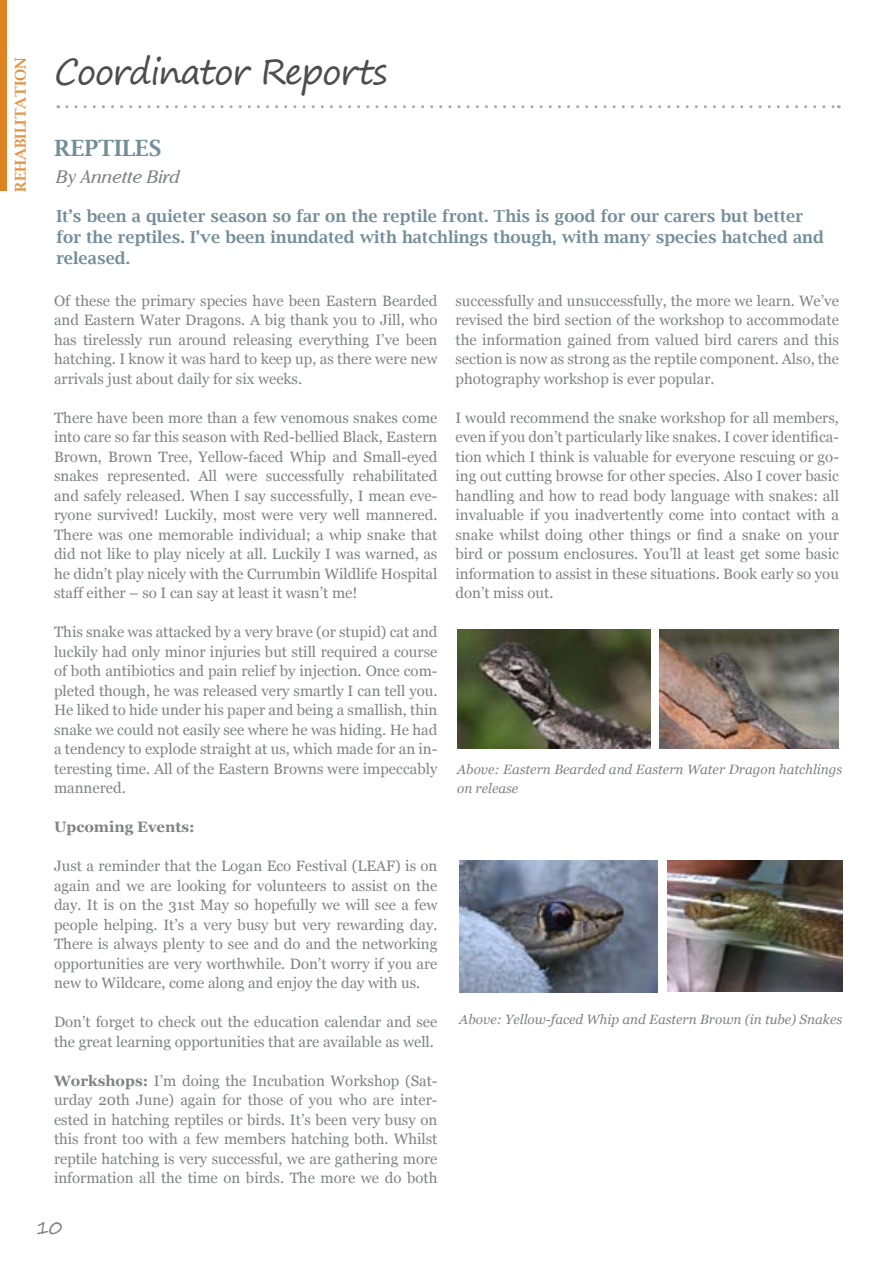
<style>
.page{position:relative;width:893px;height:1263px;background:#fff}
.page>*{position:absolute;margin:0;border:0;box-sizing:border-box;transform-origin:0 0}
.t1{font:34.5px "Segoe Print";letter-spacing:-.04em;color:#4d4d4f}
.t2{font:600 22.5px "Lucida Bright";color:#738e99}
.t3{font:italic 18px "Cheltenham IT Cby BT";color:#808285}
.t4{font:18px "Segoe Print";color:#808285}
.t5{font:600 16.5px/21px "Lucida Bright";color:#738e99}
.t6{font:15px/19.5px "Georgia";color:#808285;text-align:justify}
.t7{font:700 15px "Georgia";color:#808285}
.t8{font:600 15px "Lucida Bright";color:#e49543}
.t9{font:italic 13.5px/19.5px "Georgia";color:#808285}
.s1{font-weight:700}
</style>
<div class="page">
<svg style="left:67px;top:105px;width:772px;height:3px"></svg>
<div style="left:0;top:0;width:7px;height:191px;background:#df8222"></div>
<img style="left:457px;top:630px;width:193px;height:118px">
<img style="left:659px;top:629px;width:179px;height:119px">
<img style="left:459px;top:860px;width:199px;height:132px">
<img style="left:667px;top:860px;width:175px;height:131px">
<p class="t8" style="left:12px;top:192px;width:137px;rotate:-90deg">REHABILITATION</p>
<h1 class="t1" style="left:55px;top:41px;width:334px">Coordinator Reports</h1>
<h2 class="t2" style="left:55px;top:135px;width:108px">REPTILES</h2>
<p class="t3" style="left:56px;top:165px;width:125px">By Annette Bird</p>
<p class="t5" style="left:56px;top:206px;width:769px">It’s been a quieter season so far on the reptile front. This is good for our carers but better for the reptiles. I’ve been inundated with hatchlings though, with many species hatched and released.</p>
<p class="t6" style="left:54px;top:291px;width:385px">Of these the primary species have been Eastern Bearded and Eastern Water Dragons. A big thank you to Jill, who has tirelessly run around releasing everything I’ve been hatching. I know it was hard to keep up, as there were new arrivals just about daily for six weeks.</p>
<p class="t6" style="left:54px;top:408px;width:385px">There have been more than a few venomous snakes come into care so far this season with Red-bellied Black, Eastern Brown, Brown Tree, Yellow-faced Whip and Small-eyed snakes represented. All were successfully rehabilitated and safely released. When I say successfully, I mean eve&shy;ryone survived! Luckily, most were very well mannered.<br>There was one memorable individual; a whip snake that did not like to play nicely at all. Luckily I was warned, as he didn’t play nicely with the Currumbin Wildlife Hospital staff either – so I can say at least it wasn’t me!</p>
<p class="t6" style="left:54px;top:623px;width:385px">This snake was attacked by a very brave (or stupid) cat and luckily had only minor injuries but still required a course of both antibiotics and pain relief by injection. Once com&shy;pleted though, he was released very smartly I can tell you.<br>He liked to hide under his paper and being a smallish, thin snake we could not easily see where he was hiding. He had a tendency to explode straight at us, which made for an in&shy;teresting time. All of the Eastern Browns were impeccably mannered.</p>
<p class="t7" style="left:54px;top:817px;width:142px">Upcoming Events:</p>
<p class="t6" style="left:54px;top:857px;width:385px">Just a reminder that the Logan Eco Festival (LEAF) is on again and we are looking for volunteers to assist on the day. It is on the 31st May so hopefully we will see a few people helping. It’s a very busy but very rewarding day.<br>There is always plenty to see and do and the networking opportunities are very worthwhile. Don’t worry if you are new to Wildcare, come along and enjoy the day with us.</p>
<p class="t6" style="left:54px;top:1013px;width:385px">Don’t forget to check out the education calendar and see the great learning opportunities that are available as well.</p>
<p class="t6" style="left:54px;top:1071px;width:385px"><span class="s1">Workshops:</span> I’m doing the Incubation Workshop (Sat&shy;urday 20th June) again for those of you who are inter&shy;ested in hatching reptiles or birds. It’s been very busy on this front too with a few members hatching both. Whilst reptile hatching is very successful, we are gathering more information all the time on birds. The more we do both</p>
<p class="t6" style="left:455px;top:291px;width:385px">successfully and unsuccessfully, the more we learn. We’ve revised the bird section of the workshop to accommodate the information gained from valued bird carers and this section is now as strong as the reptile component. Also, the photography workshop is ever popular.</p>
<p class="t6" style="left:455px;top:408px;width:385px">I would recommend the snake workshop for all members, even if you don’t particularly like snakes. I cover identifica&shy;tion which I think is valuable for everyone rescuing or go&shy;ing out cutting browse for other species. Also I cover basic handling and how to read body language with snakes: all invaluable if you inadvertently come into contact with a snake whilst doing other things or find a snake on your bird or possum enclosures. You’ll at least get some basic information to assist in these situations. Book early so you don’t miss out.</p>
<p class="t9" style="left:457px;top:759px;width:387px">Above: Eastern Bearded and Eastern Water Dragon hatchlings on release</p>
<p class="t9" style="left:459px;top:1010px;width:384px">Above: Yellow-faced Whip and Eastern Brown (in tube) Snakes</p>
<p class="t4" style="left:36px;top:1212px;width:28px">10</p>
</div>
